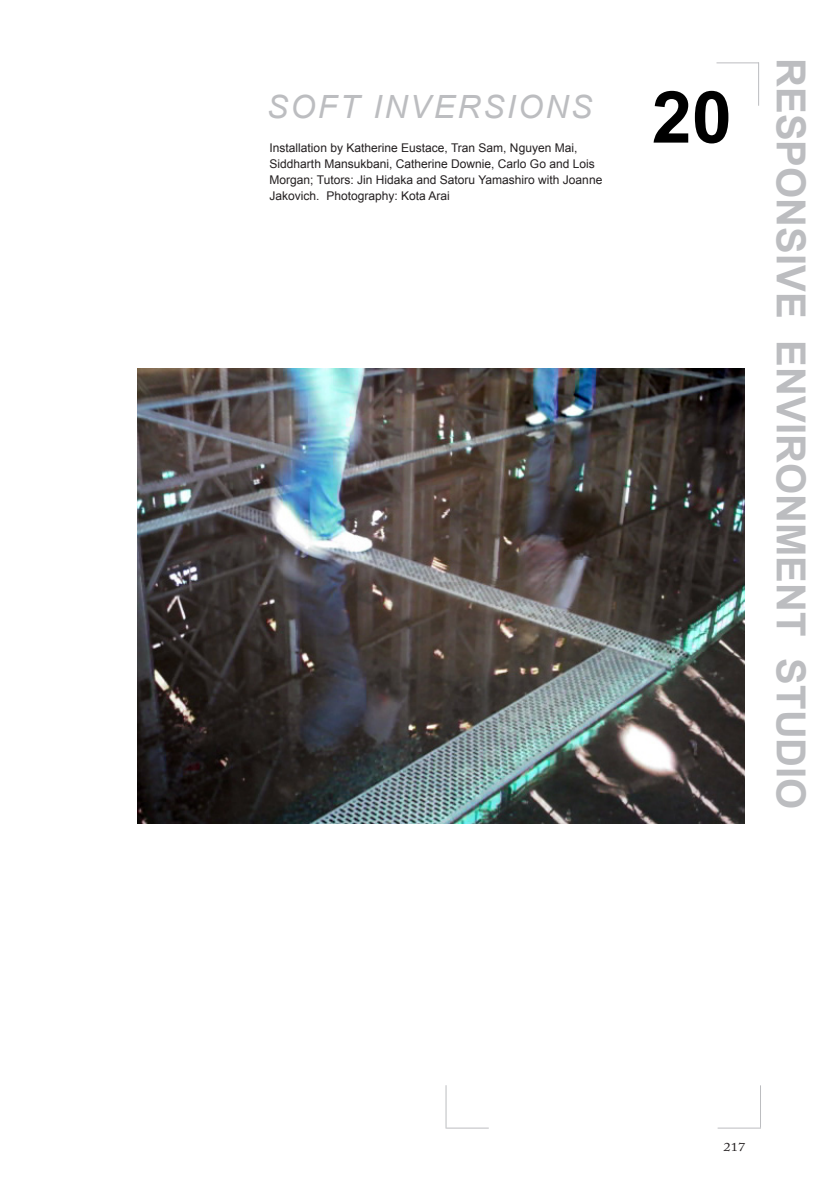
<style>
.page{position:relative;width:840px;height:1191px;background:#fff}
.page>*{position:absolute;margin:0;border:0;box-sizing:border-box;transform-origin:0 0}
.t1{font:700 72px "Arial";color:#000}
.t2{font:700 40px "Arial";color:#bcbdc0}
.t3{font:italic 32px "Arial";color:#bcbdc0}
.t4{font:12px/16px "Arial";color:#231f20}
.t5{font:12px "Adobe Caslon Pro";color:#231f20;scale:1.2 1}
</style>
<div class="page">
<img style="left:137px;top:369px;width:607px;height:454px">
<hr style="left:757px;top:62px;width:1px;height:44px;background:#bcbdc0">
<hr style="left:716px;top:62px;width:42px;height:1px;background:#bcbdc0">
<hr style="left:717px;top:1127px;width:43px;height:1px;background:#bcbdc0">
<hr style="left:759px;top:1085px;width:1px;height:42px;background:#bcbdc0">
<hr style="left:445px;top:1085px;width:1px;height:43px;background:#bcbdc0">
<hr style="left:446px;top:1127px;width:42px;height:1px;background:#bcbdc0">
<h3 class="t3" style="left:266px;top:89px;width:25px">SOFT</h3>
<h3 class="t3" style="left:373px;top:89px;width:84px">IN VERSIONS</h3>
<p class="t4" style="left:269px;top:140px;width:334px">Installation by Katherine Eustace, Tran Sam, Nguyen Mai, Siddharth Mansukbani, Catherine Downie, Carlo Go and Lois Morgan; Tutors: Jin Hidaka and Satoru Yamashiro with Joanne Jakovich. Photography: Kota Arai</p>
<h1 class="t1" style="left:651px;top:77px;width:82px">20</h1>
<h2 class="t2" style="left:812px;top:58px;width:753px;rotate:90deg">RESPONSIVE ENVIRONMENT STUDIO</h2>
<p class="t5" style="left:723px;top:1140px;width:19px">217</p>
</div>
